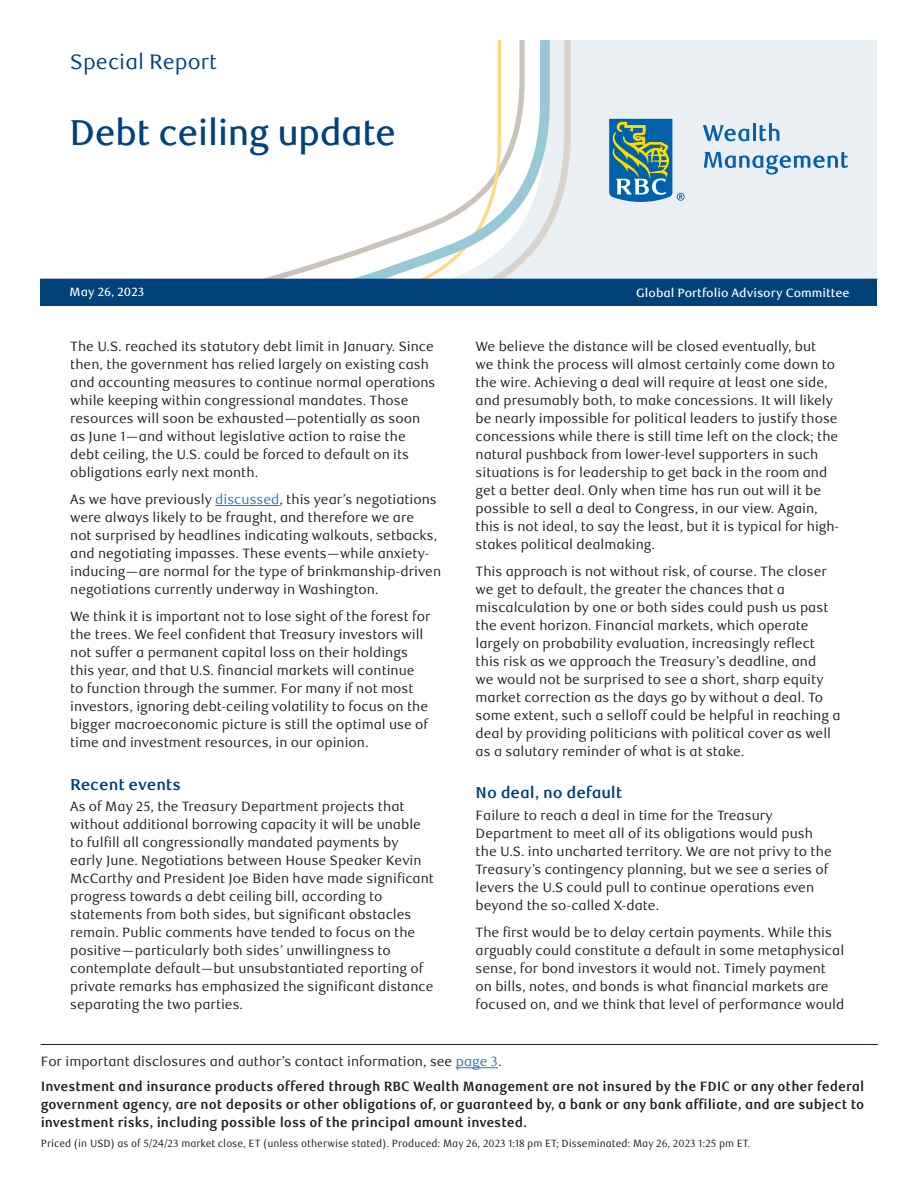
<style>
.page{position:relative;width:918px;height:1188px;background:#fff}
.page>*{position:absolute;margin:0;border:0;box-sizing:border-box;transform-origin:0 0}
.Headline{font:500 36px "RBC Display";color:#004279}
.Market_Update_head{font:21px "RBC Text";color:#004279}
.Subhead_1{font:700 15.75px "RBC Text";letter-spacing:-.005em;color:#004279}
.Body_Text{font:13.5px/18px "RBC Text";color:#231f20}
.Disclosure_Normal{font:700 13.5px/18px "RBC Text Cond";color:#231f20;text-align:justify}
.Publish_date{font:500 12px "RBC Text";color:#fff}
.Tiny_Legal{font:10.5px "RBC Text Cond";color:#231f20}
.s1{color:#2774b6}
</style>
<div class="page">
<div style="left:40px;top:279px;width:837px;height:27px;background:#004279"></div>
<div style="left:40px;top:40px;width:837px;height:239px;background:#e9eff3"></div>
<svg style="left:550px;top:40px;width:21px;height:239px"></svg>
<svg style="left:40px;top:40px;width:510px;height:239px;background:#fafbfb"></svg>
<hr style="left:41px;top:1044px;width:837px;height:1px;background:#231f20">
<hr style="left:40px;top:279px;width:838px;height:1px;background:#004279">
<svg style="left:609px;top:119px;width:76px;height:83px"></svg>
<svg style="left:703px;top:125px;width:46px;height:16px"></svg>
<hr style="left:753px;top:123px;width:3px;height:18px;background:#0161aa">
<svg style="left:760px;top:123px;width:19px;height:18px"></svg>
<svg style="left:704px;top:152px;width:144px;height:23px"></svg>
<hr style="left:215px;top:505px;width:64px;height:1px;background:#2774b6">
<hr style="left:456px;top:1067px;width:42px;height:1px;background:#2774b6">
<p class="Market_Update_head" style="left:70px;top:49px;width:148px">Special Report</p>
<h1 class="Headline" style="left:70px;top:111px;width:327px">Debt ceiling update</h1>
<p class="Publish_date" style="left:70px;top:285px;width:76px">May 26, 2023</p>
<p class="Publish_date" style="left:636px;top:285px;width:215px">Global Portfolio Advisory Committee</p>
<p class="Body_Text" style="left:70px;top:338px;width:367px">The U.S. reached its statutory debt limit in January. Since then, the government has relied largely on existing cash and accounting measures to continue normal operations while keeping within congressional mandates. Those resources will soon be exhausted—potentially as soon as June 1—and without legislative action to raise the debt ceiling, the U.S. could be forced to default on its obligations early next month.</p>
<p class="Body_Text" style="left:70px;top:491px;width:373px">As we have previously <span class="s1">discussed</span>, this year’s negotiations were always likely to be fraught, and therefore we are<br>not surprised by headlines indicating walkouts, setbacks, and negotiating impasses. These events—while anxiety&shy;inducing—are normal for the type of brinkmanship-driven negotiations currently underway in Washington.</p>
<p class="Body_Text" style="left:70px;top:608px;width:362px">We think it is important not to lose sight of the forest for the trees. We feel confident that Treasury investors will not suffer a permanent capital loss on their holdings this year, and that U.S. financial markets will continue to function through the summer. For many if not most investors, ignoring debt-ceiling volatility to focus on the bigger macroeconomic picture is still the optimal use of time and investment resources, in our opinion.</p>
<h2 class="Subhead_1" style="left:70px;top:775px;width:112px">Recent events</h2>
<p class="Body_Text" style="left:70px;top:797px;width:365px">As of May 25, the Treasury Department projects that without additional borrowing capacity it will be unable to fulfill all congressionally mandated payments by early June. Negotiations between House Speaker Kevin McCarthy and President Joe Biden have made significant progress towards a debt ceiling bill, according to statements from both sides, but significant obstacles remain. Public comments have tended to focus on the positive—particularly both sides’ unwillingness to contemplate default—but unsubstantiated reporting of private remarks has emphasized the significant distance separating the two parties.</p>
<p class="Body_Text" style="left:476px;top:338px;width:365px">We believe the distance will be closed eventually, but<br>we think the process will almost certainly come down to the wire. Achieving a deal will require at least one side, and presumably both, to make concessions. It will likely be nearly impossible for political leaders to justify those concessions while there is still time left on the clock; the natural pushback from lower-level supporters in such situations is for leadership to get back in the room and get a better deal. Only when time has run out will it be possible to sell a deal to Congress, in our view. Again, this is not ideal, to say the least, but it is typical for high&shy;stakes political dealmaking.</p>
<p class="Body_Text" style="left:476px;top:563px;width:366px">This approach is not without risk, of course. The closer we get to default, the greater the chances that a miscalculation by one or both sides could push us past the event horizon. Financial markets, which operate largely on probability evaluation, increasingly reflect this risk as we approach the Treasury’s deadline, and<br>we would not be surprised to see a short, sharp equity market correction as the days go by without a deal. To some extent, such a selloff could be helpful in reaching a deal by providing politicians with political cover as well as a salutary reminder of what is at stake.</p>
<h2 class="Subhead_1" style="left:476px;top:784px;width:148px">No deal, no default</h2>
<p class="Body_Text" style="left:476px;top:806px;width:358px">Failure to reach a deal in time for the Treasury Department to meet all of its obligations would push the U.S. into uncharted territory. We are not privy to the Treasury’s contingency planning, but we see a series of levers the U.S could pull to continue operations even beyond the so-called X-date.</p>
<p class="Body_Text" style="left:476px;top:923px;width:370px">The first would be to delay certain payments. While this arguably could constitute a default in some metaphysical sense, for bond investors it would not. Timely payment on bills, notes, and bonds is what financial markets are focused on, and we think that level of performance would</p>
<p class="Body_Text" style="left:41px;top:1053px;width:462px">For important disclosures and author’s contact information, see <span class="s1">page 3</span>.</p>
<p class="Disclosure_Normal" style="left:41px;top:1078px;width:825px">Investment and insurance products offered through RBC Wealth Management are not insured by the FDIC or any other federal government agency, are not deposits or other obligations of, or guaranteed by, a bank or any bank affiliate, and are subject to investment risks, including possible loss of the principal amount invested.</p>
<p class="Tiny_Legal" style="left:41px;top:1138px;width:711px">Priced (in USD) as of 5/24/23 market close, ET (unless otherwise stated). Produced: May 26, 2023 1:18 pm ET; Disseminated: May 26, 2023 1:25 pm ET.</p>
</div>
